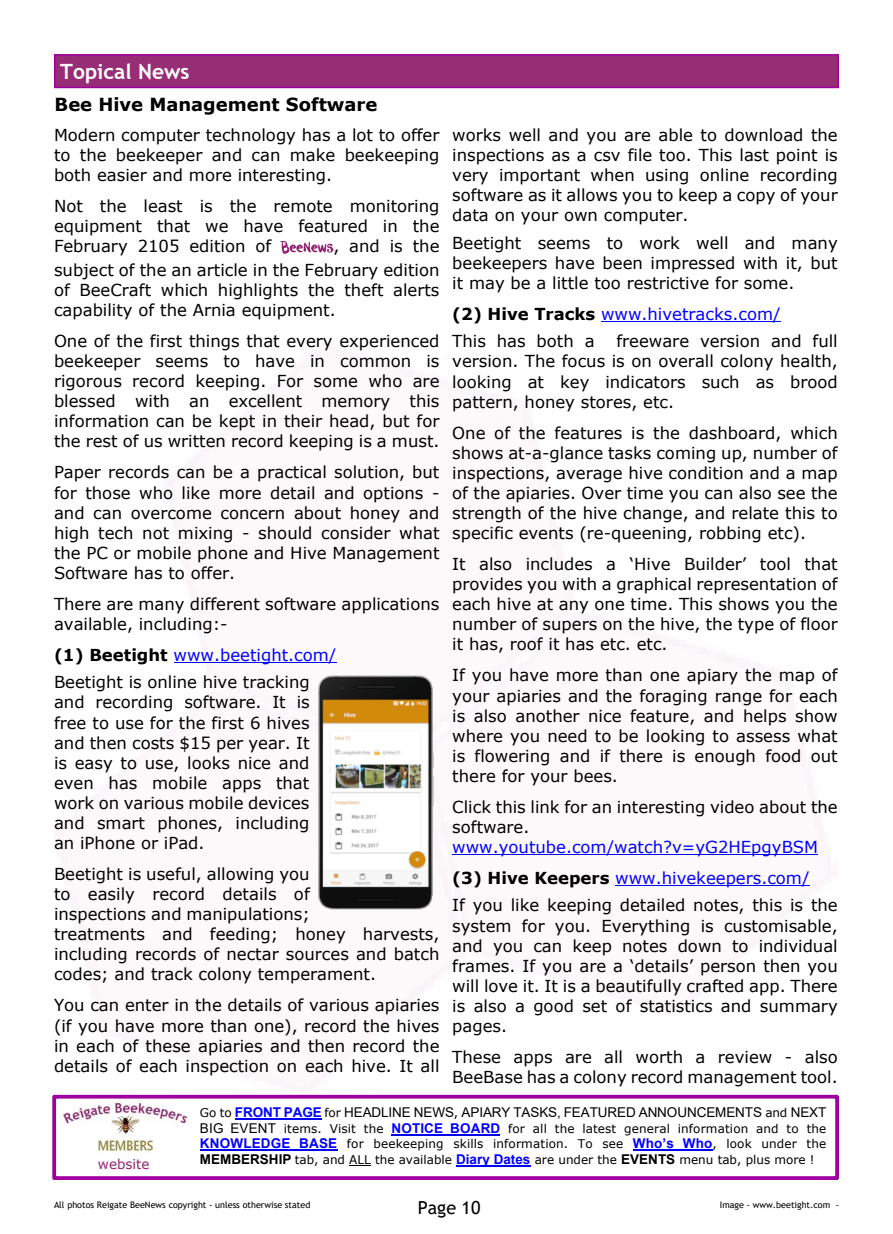
<style>
.page{position:relative;width:893px;height:1234px;background:#fff}
.page>*{position:absolute;margin:0;border:0;box-sizing:border-box;transform-origin:0 0}
.t1{font:700 21px "Trebuchet MS";color:#fff}
.t2{font:700 18px "Verdana";color:#000}
.t3{font:18px "Trebuchet MS";color:#000}
.t4{font:16.5px/20.1px "Verdana";color:#000;text-align:justify}
.t5{font:16.5px/27.3px "Verdana";color:#00f}
.t6{font:13.5px "Arial";letter-spacing:-.01em;color:#000}
.t7{font:13.5px "Verdana";color:#93246f}
.t8{font:12px/15.5px "Verdana";letter-spacing:.01em;color:#000}
.t9{font:9px "Trebuchet MS";color:#000}
.s1{font-weight:700;color:#000}
.s2{color:#000}
.s3{font-weight:700}
.s4{color:#00f}
.s5{font-family:"Verdana";font-size:12px}
.s6{font-weight:700;color:#00f}
.s7{font-family:"Arial";font-size:13.5px}
.s8{font-family:"Arial";font-weight:700;font-size:13.5px;color:#00f}
.s9{font-family:"Arial";font-weight:700;font-size:13.5px}
</style>
<div class="page">
<div style="left:54px;top:54px;width:785px;height:34px;background:#972d75;border:2px solid #9f009f"></div>
<svg style="left:280px;top:241px;width:53px;height:13px"></svg>
<hr style="left:174px;top:662px;width:162px;height:1px;background:#00f">
<hr style="left:601px;top:321px;width:180px;height:1px;background:#00f">
<hr style="left:452px;top:854px;width:366px;height:1px;background:#00f">
<hr style="left:615px;top:885px;width:194px;height:1px;background:#00f">
<hr style="left:235px;top:1118px;width:87px;height:1px;background:#00f">
<hr style="left:391px;top:1133px;width:109px;height:2px;background:#00f">
<hr style="left:200px;top:1149px;width:137px;height:1px;background:#00f">
<hr style="left:633px;top:1149px;width:79px;height:1px;background:#00f">
<hr style="left:456px;top:1164px;width:74px;height:2px;background:#00f">
<div style="left:52px;top:1094px;width:787px;height:85px;border:4px solid #9f009f"></div>
<img style="left:63px;top:1102px;width:124px;height:50px">
<img style="left:310px;top:675px;width:130px;height:235px">
<p class="t1" style="left:60px;top:63px;width:131px">Topical News</p>
<p class="t2" style="left:55px;top:97px;width:324px">Bee Hive Management Software</p>
<p class="t4" style="left:54px;top:126px;width:387px">Modern computer technology has a lot to offer to the beekeeper and can make beekeeping both easier and more interesting.</p>
<p class="t4" style="left:54px;top:197px;width:387px">Not the least is the remote monitoring equipment that we have featured in the February 2105 edition of</p>
<p class="t4" style="left:452px;top:126px;width:387px">works well and you are able to download the inspections as a csv file too. This last point is very important when using online recording software as it allows you to keep a copy of your data on your own computer.</p>
<p class="t4" style="left:452px;top:234px;width:387px">Beetight seems to work well and many beekeepers have been impressed with it, but it may be a little too restrictive for some.</p>
<p class="t5" style="left:452px;top:302px;width:330px"><span class="s1">(2) Hive Tracks</span> www.hivetracks.com/<br><span class="s2">This has both a</span></p>
<p class="t4" style="left:54px;top:236px;width:387px;line-height:23.4px;text-align:right">, and is the<br>subject of the an article in the February edition</p>
<p class="t4" style="left:54px;top:281px;width:387px">of BeeCraft which highlights the theft alerts capability of the Arnia equipment.</p>
<p class="t4" style="left:54px;top:332px;width:387px">One of the first things that every experienced beekeeper seems to have in common is rigorous record keeping. For some who are blessed with an excellent memory this information can be kept in their head, but for the rest of us written record keeping is a must.</p>
<p class="t4" style="left:54px;top:463px;width:387px">Paper records can be a practical solution, but for those who like more detail and options - and can overcome concern about honey and high tech not mixing - should consider what the PC or mobile phone and Hive Management Software has to offer.</p>
<p class="t4" style="left:54px;top:595px;width:387px">There are many different software applications available, including:-</p>
<p class="t4" style="left:54px;top:642px;width:284px;line-height:27.3px"><span class="s3">(1) Beetight</span> <span class="s4">www.beetight.com/<br></span>Beetight is online hive tracking</p>
<p class="t4" style="left:54px;top:693px;width:257px">and recording software. It is free to use for the first 6 hives and then costs $15 per year. It is easy to use, looks nice and even has mobile apps that work on various mobile devices and smart phones, including an iPhone or iPad.</p>
<p class="t4" style="left:54px;top:865px;width:387px;text-align:left">Beetight is useful, allowing you<br>to easily record details of<br>inspections and manipulations;<br>treatments and feeding; honey harvests, including records of nectar sources and batch codes; and track colony temperament.</p>
<p class="t4" style="left:54px;top:996px;width:387px">You can enter in the details of various apiaries (if you have more than one), record the hives in each of these apiaries and then record the details of each inspection on each hive. It all</p>
<p class="t4" style="left:452px;top:332px;width:387px;text-indent:164px">freeware version and full version. The focus is on overall colony health, looking at key indicators such as brood pattern, honey stores, etc.</p>
<p class="t4" style="left:452px;top:424px;width:387px">One of the features is the dashboard, which shows at-a-glance tasks coming up, number of inspections, average hive condition and a map of the apiaries. Over time you can also see the strength of the hive change, and relate this to specific events (re-queening, robbing etc).</p>
<p class="t4" style="left:452px;top:555px;width:387px">It also includes a ‘Hive Builder’ tool that provides you with a graphical representation of each hive at any one time. This shows you the number of supers on the hive, the type of floor it has, roof it has etc. etc.</p>
<p class="t4" style="left:452px;top:666px;width:387px">If you have more than one apiary the map of your apiaries and the foraging range for each is also another nice feature, and helps show where you need to be looking to assess what is flowering and if there is enough food out there for your bees.</p>
<p class="t4" style="left:452px;top:798px;width:387px">Click this link for an interesting video about the software.</p>
<p class="t5" style="left:452px;top:832px;width:367px;line-height:31px">www.youtube.com/watch?v=yG2HEpgyBSM <span class="s1">(3) Hive Keepers</span> www.hivekeepers.com/</p>
<p class="t4" style="left:452px;top:896px;width:387px">If you like keeping detailed notes, this is the system for you. Everything is customisable, and you can keep notes down to individual frames. If you are a ‘details’ person then you will love it. It is a beautifully crafted app. There is also a good set of statistics and summary pages.</p>
<p class="t4" style="left:452px;top:1048px;width:387px">These apps are all worth a review - also<br>BeeBase has a colony record management tool.</p>
<p class="t6" style="left:200px;top:1107px;width:628px"><span class="s5">Go to</span> <span class="s6">FRONT PAGE</span> <span class="s5">for</span> HEADLINE NEWS<span class="s5">,</span> APIARY TASKS, FEATURED ANNOUNCEMENTS <span class="s5">and</span> NEXT</p>
<p class="t8" style="left:200px;top:1121px;width:628px"><span class="s7">BIG EVENT</span> items. Visit the <span class="s8">NOTICE BOARD</span> for all the latest general information and to the<br><span class="s8">KNOWLEDGE BASE</span> for beekeeping skills information. To see <span class="s8">Who’s Who</span>, look under the</p>
<p class="t7" style="left:98px;top:1158px;width:53px">website</p>
<p class="t8" style="left:200px;top:1152px;width:616px"><span class="s9">MEMBERSHIP</span> tab, and ALL the available <span class="s8">Diary Dates</span> are under the <span class="s9">EVENTS</span> menu tab, plus more !</p>
<p class="t9" style="left:720px;top:1201px;width:121px">Image - www.beetight.com -</p>
<p class="t9" style="left:54px;top:1200px;width:258px">All photos Reigate BeeNews copyright - unless otherwise stated</p>
<p class="t3" style="left:418px;top:1200px;width:64px">Page 10</p>
</div>
